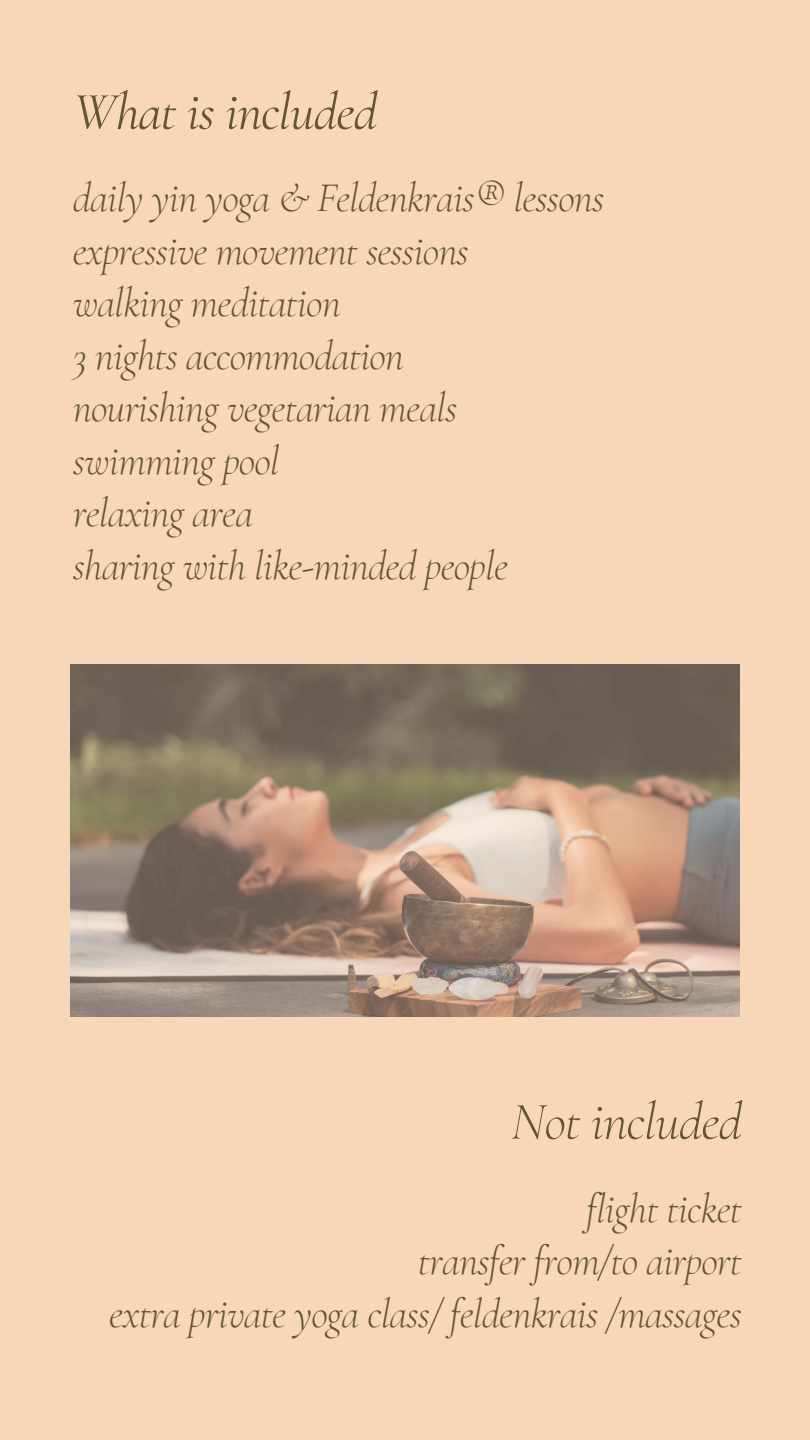
<style>
.page{position:relative;width:810px;height:1440px;background:#f8d7b9}
.page>*{position:absolute;margin:0;border:0;box-sizing:border-box;transform-origin:0 0}
.t1{font:italic 53.4px "Cormorant Garamond";letter-spacing:-.02em;color:#62552f}
.t2{font:italic 300 53.4px "Cormorant Garamond";letter-spacing:-.02em;color:#62552f}
.t3{font:italic 300 41.2px "Cormorant Garamond";letter-spacing:-.02em;color:#62552f}
</style>
<div class="page">
<img style="left:70px;top:664px;width:669px;height:353px">
<p class="t1" style="left:73px;top:79px;width:306px">What is included</p>
<h1 class="t3" style="left:73px;top:173px;width:533px">daily yin yoga &amp; Feldenkrais® lessons</h1>
<p class="t3" style="left:73px;top:226px;width:398px">expressive movement sessions</p>
<p class="t3" style="left:73px;top:278px;width:269px">walking meditation</p>
<p class="t3" style="left:73px;top:331px;width:333px">3 nights accommodation</p>
<p class="t3" style="left:73px;top:383px;width:386px">nourishing vegetarian meals</p>
<p class="t3" style="left:73px;top:436px;width:208px">swimming pool</p>
<p class="t3" style="left:73px;top:488px;width:182px">relaxing area</p>
<p class="t3" style="left:73px;top:541px;width:437px">sharing with like-minded people</p>
<p class="t2" style="left:511px;top:1089px;width:233px">Not included</p>
<h1 class="t3" style="left:586px;top:1183px;width:157px">flight ticket</h1>
<p class="t3" style="left:418px;top:1236px;width:326px">transfer from/to airport</p>
<p class="t3" style="left:109px;top:1288px;width:634px">extra private yoga class/ feldenkrais /massages</p>
</div>
